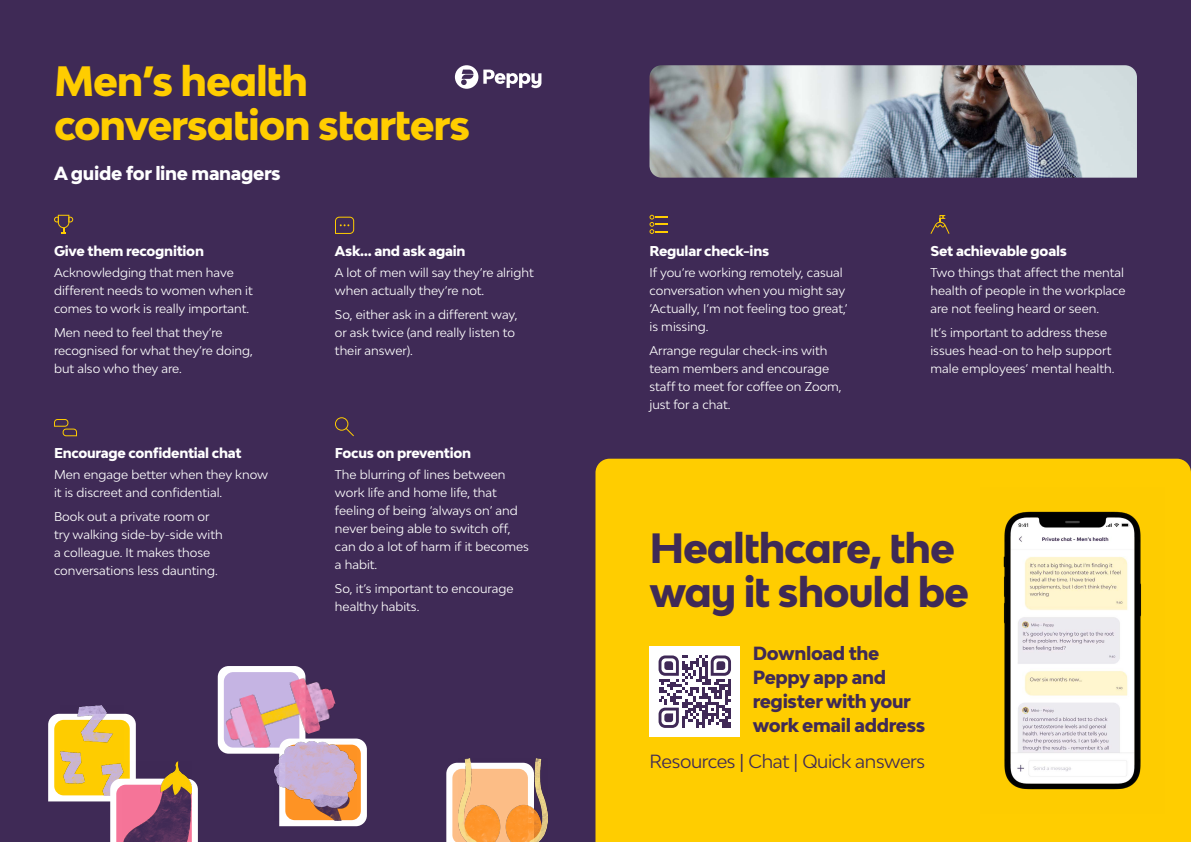
<style>
.page{position:relative;width:1191px;height:842px;background:#fff}
.page>*{position:absolute;margin:0;border:0;box-sizing:border-box;transform-origin:0 0}
.t1{font:800 40px/44px "Bw Modelica SS01";letter-spacing:-.03em;color:#ffcd00}
.t2{font:800 40px/44px "Bw Modelica SS01";letter-spacing:-.03em;color:#3f2a56}
.t3{font:800 18px/24px "Bw Modelica";letter-spacing:-.02em;color:#3f2a56}
.t4{font:18px "Bw Modelica";letter-spacing:-.02em;color:#3f2a56}
.t5{font:800 18px "Bw Modelica";letter-spacing:-.02em;color:#fff}
.t6{font:800 13.5px "Bw Modelica";letter-spacing:-.02em;color:#fff}
.t7{font:12px/18px "Bw Modelica";color:#fff}
</style>
<div class="page">
<div style="left:595px;top:0;width:596px;height:842px;background:#3f2a56"></div>
<div style="left:0;top:0;width:595px;height:842px;background:#3f2a56"></div>
<div style="left:595px;top:459px;width:596px;height:383px;background:#ffcd00"></div>
<img style="left:649px;top:65px;width:488px;height:113px">
<div style="left:649px;top:646px;width:91px;height:91px;background:#fff"></div>
<svg style="left:658px;top:655px;width:73px;height:73px"></svg>
<img style="left:981px;top:487px;width:183px;height:326px">
<svg style="left:335px;top:217px;width:19px;height:17px"></svg>
<svg style="left:54px;top:215px;width:19px;height:19px"></svg>
<svg style="left:54px;top:419px;width:23px;height:17px"></svg>
<svg style="left:335px;top:417px;width:19px;height:19px"></svg>
<svg style="left:649px;top:215px;width:19px;height:19px"></svg>
<svg style="left:930px;top:215px;width:19px;height:19px"></svg>
<img style="left:61px;top:706px;width:62px;height:8px">
<svg style="left:446px;top:763px;width:12px;height:79px"></svg>
<img style="left:458px;top:758px;width:89px;height:84px">
<svg style="left:218px;top:666px;width:149px;height:160px"></svg>
<div style="left:285px;top:745px;width:76px;height:75px;background:#ff9425;border-radius:9px"></div>
<img style="left:274px;top:741px;width:83px;height:79px">
<svg style="left:48px;top:714px;width:150px;height:128px"></svg>
<img style="left:122px;top:761px;width:70px;height:81px">
<img style="left:225px;top:672px;width:111px;height:76px">
<svg style="left:455px;top:65px;width:86px;height:24px"></svg>
<h1 class="t1" style="left:54px;top:59px;width:418px">Men’s health conversation starters</h1>
<h2 class="t5" style="left:54px;top:162px;width:228px">A guide for line managers</h2>
<p class="t6" style="left:54px;top:242px;width:151px">Give them recognition</p>
<p class="t7" style="left:54px;top:263px;width:200px">Acknowledging that men have different needs to women when it comes to work is really important.</p>
<p class="t7" style="left:54px;top:323px;width:200px">Men need to feel that they’re recognised for what they’re doing, but also who they are.</p>
<p class="t6" style="left:54px;top:444px;width:189px">Encourage confidential chat</p>
<p class="t7" style="left:54px;top:465px;width:216px">Men engage better when they know it is discreet and confidential.</p>
<p class="t7" style="left:54px;top:507px;width:170px">Book out a private room or try walking side-by-side with a colleague. It makes those conversations less daunting.</p>
<p class="t6" style="left:335px;top:242px;width:132px">Ask… and ask again</p>
<p class="t7" style="left:335px;top:263px;width:200px">A lot of men will say they’re alright when actually they’re not.</p>
<p class="t7" style="left:335px;top:305px;width:184px">So, either ask in a different way, or ask twice (and really listen to their answer).</p>
<p class="t6" style="left:335px;top:444px;width:138px">Focus on prevention</p>
<p class="t7" style="left:335px;top:465px;width:195px">The blurring of lines between work life and home life, that feeling of being ‘always on’ and never being able to switch off, can do a lot of harm if it becomes a habit.</p>
<p class="t7" style="left:335px;top:579px;width:180px">So, it’s important to encourage healthy habits.</p>
<p class="t6" style="left:649px;top:242px;width:121px">Regular check-ins</p>
<p class="t7" style="left:649px;top:263px;width:199px">If you’re working remotely, casual conversation when you might say ‘Actually, I’m not feeling too great,’ is missing.</p>
<p class="t7" style="left:649px;top:341px;width:194px">Arrange regular check-ins with team members and encourage staff to meet for coffee on Zoom, just for a chat.</p>
<p class="t6" style="left:930px;top:242px;width:138px">Set achievable goals</p>
<p class="t7" style="left:930px;top:263px;width:197px">Two things that affect the mental health of people in the workplace are not feeling heard or seen.</p>
<p class="t7" style="left:930px;top:323px;width:186px">It’s important to address these issues head-on to help support male employees’ mental health.</p>
<h1 class="t2" style="left:649px;top:526px;width:321px">Healthcare, the way it should be</h1>
<h2 class="t3" style="left:752px;top:641px;width:174px">Download the<br>Peppy app and register with your work email address</h2>
<h2 class="t4" style="left:649px;top:750px;width:277px">Resources | Chat | Quick answers</h2>
</div>
